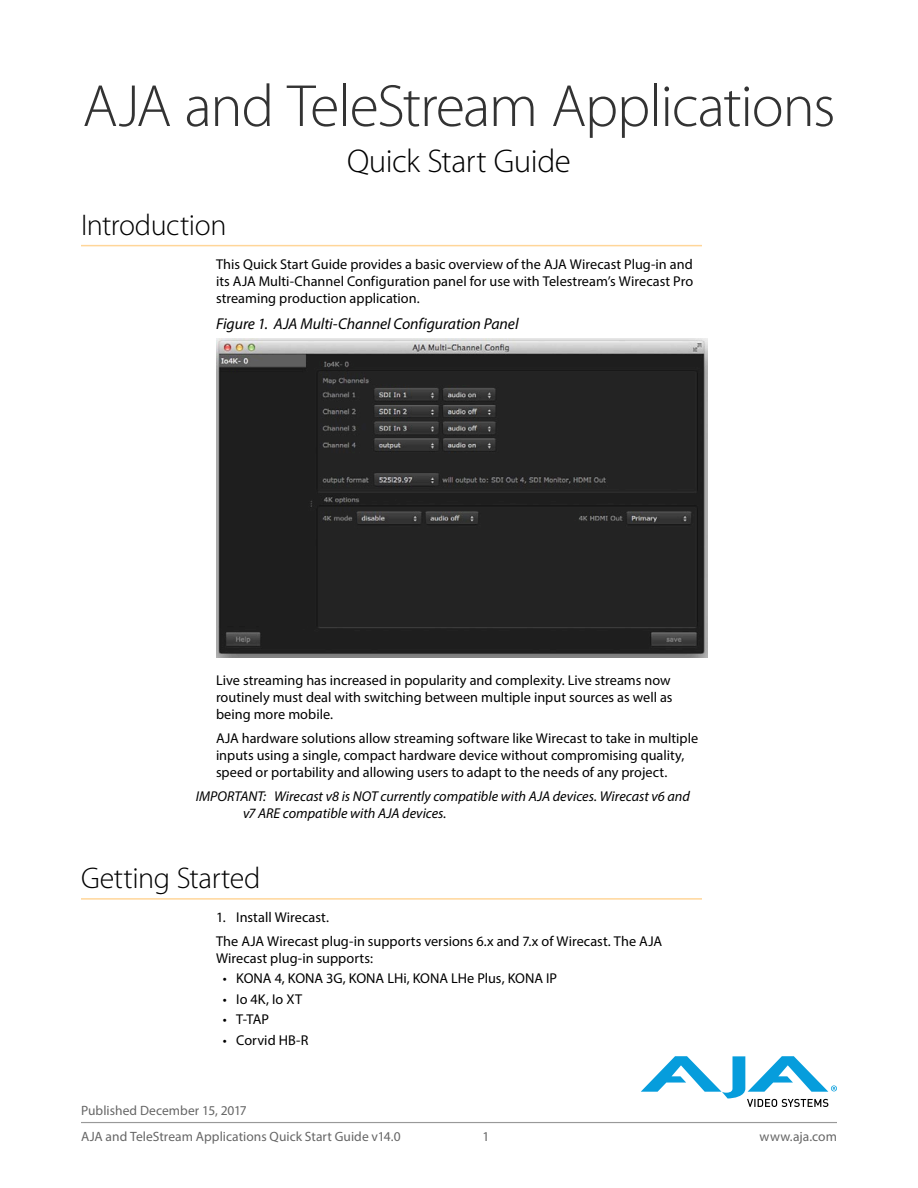
<style>
.page{position:relative;width:918px;height:1188px;background:#fff}
.page>*{position:absolute;margin:0;border:0;box-sizing:border-box;transform-origin:0 0}
.TitleProdBig{font:300 60px "Myriad Pro";letter-spacing:-.02em;color:#333}
.TitleProdSmall{font:300 33px "Myriad Pro";letter-spacing:-.015em;color:#000}
._1Head{font:300 30px "Myriad Pro";letter-spacing:-.015em;color:#000}
.t1{font:italic 15.75px "Myriad Pro";letter-spacing:-.005em;color:#000}
.Body{font:14.25px/17.1px "Myriad Pro";color:#000}
.IMPORTANT{font:italic 14.25px/17.1px "Myriad Pro";color:#000}
.FooterNoLine{font:13.5px "Myriad Pro";color:#666}
</style>
<div class="page">
<hr style="left:81px;top:1122px;width:756px;height:1px;background:#999">
<hr style="left:81px;top:245px;width:621px;height:1px;background:#ffd699">
<hr style="left:81px;top:898px;width:621px;height:2px;background:#ffd699">
<img style="left:216px;top:338px;width:491px;height:320px">
<svg style="left:641px;top:1056px;width:196px;height:51px"></svg>
<p class="TitleProdBig" style="left:83px;top:73px;width:754px">AJA and TeleStream Applications</p>
<p class="TitleProdSmall" style="left:347px;top:143px;width:225px">Quick Start Guide</p>
<p class="_1Head" style="left:81px;top:208px;width:147px">Introduction</p>
<p class="Body" style="left:216px;top:255px;width:479px;text-align:justify">This Quick Start Guide provides a basic overview of the AJA Wirecast Plug-in and its AJA Multi-Channel Configuration panel for use with Telestream’s Wirecast Pro streaming production application.</p>
<p class="t1" style="left:216px;top:314px;width:304px">Figure 1. AJA Multi-Channel Configuration Panel</p>
<p class="Body" style="left:216px;top:671px;width:458px">Live streaming has increased in popularity and complexity. Live streams now routinely must deal with switching between multiple input sources as well as being more mobile.</p>
<p class="Body" style="left:216px;top:730px;width:484px">AJA hardware solutions allow streaming software like Wirecast to take in multiple inputs using a single, compact hardware device without compromising quality, speed or portability and allowing users to adapt to the needs of any project.</p>
<p class="IMPORTANT" style="left:243px;top:788px;width:449px;text-indent:-47px">IMPORTANT: Wirecast v8 is NOT currently compatible with AJA devices. Wirecast v6 and v7 ARE compatible with AJA devices.</p>
<p class="_1Head" style="left:81px;top:862px;width:181px">Getting Started</p>
<p class="Body" style="left:216px;top:908px;width:115px">1. Install Wirecast.</p>
<p class="Body" style="left:216px;top:932px;width:448px">The AJA Wirecast plug-in supports versions 6.x and 7.x of Wirecast. The AJA<br>Wirecast plug-in supports:</p>
<p class="Body" style="left:223px;top:970px;width:336px">• KONA 4, KONA 3G, KONA LHi, KONA LHe Plus, KONA IP</p>
<p class="Body" style="left:223px;top:990px;width:81px">• Io 4K, Io XT</p>
<p class="Body" style="left:223px;top:1011px;width:48px">• T-TAP</p>
<p class="Body" style="left:223px;top:1031px;width:87px">• Corvid HB-R</p>
<p class="FooterNoLine" style="left:81px;top:1102px;width:167px">Published December 15, 2017</p>
<p class="FooterNoLine" style="left:81px;top:1128px;width:321px">AJA and TeleStream Applications Quick Start Guide v14.0</p>
<p class="FooterNoLine" style="left:483px;top:1128px;width:8px">1</p>
<p class="FooterNoLine" style="left:760px;top:1128px;width:79px">www.aja.com</p>
</div>
